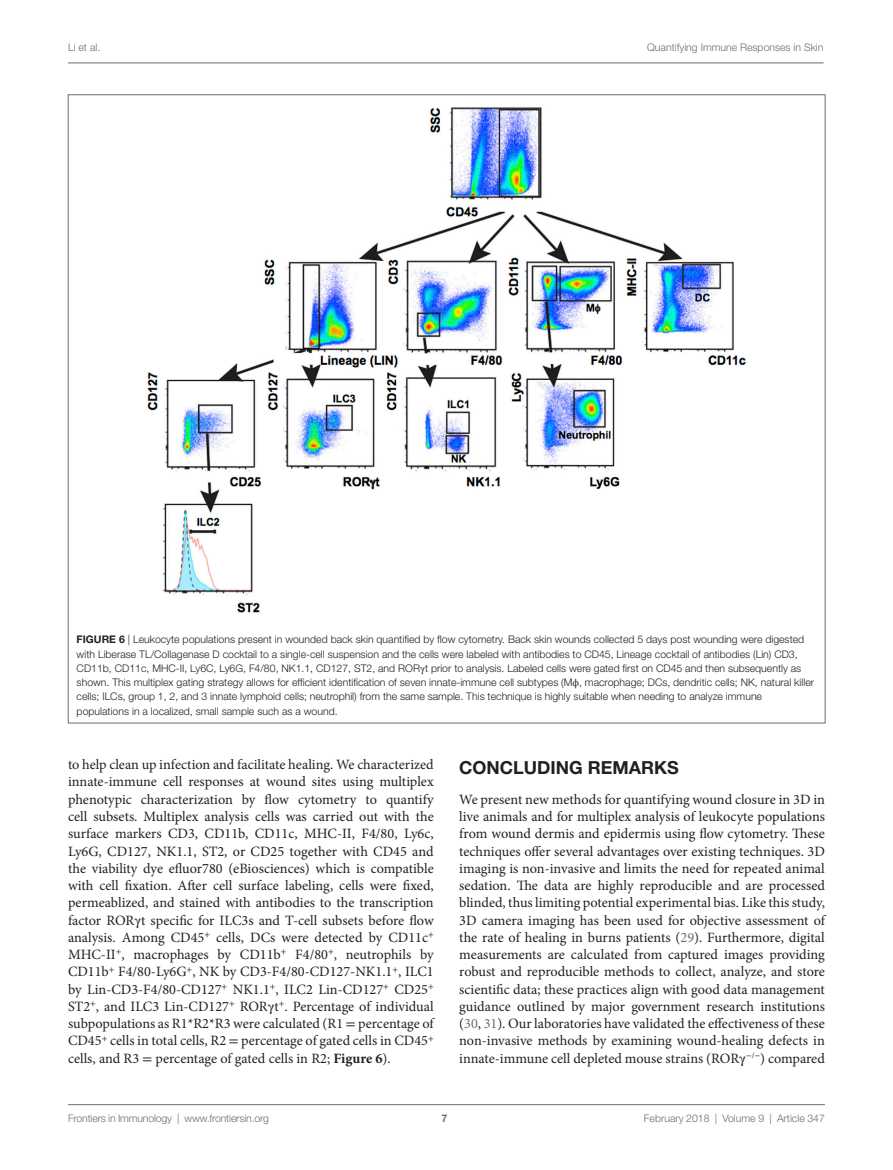
<style>
.page{position:relative;width:893px;height:1170px;background:#fff}
.page>*{position:absolute;margin:0;border:0;box-sizing:border-box;transform-origin:0 0}
.t1{font:700 18px "Helvetica Neue LT Std";color:#231f20}
.t2{font:14.25px/17.2px "Minion Pro";color:#231f20;text-align:justify}
.t3{font:300 10.5px/14.2px "Helvetica Neue LT Std";color:#231f20}
.t4{font:300 10.5px "Helvetica Neue LT Std";color:#6c6d70}
.t5{font:700 10.5px "Helvetica Neue LT Std";color:#6c6d70}
.s1{font-weight:700}
.s2{font-family:"STIX General";font-weight:400}
.s3{font-family:"STIX General"}
.s4{color:#6c6d70}
</style>
<div class="page">
<hr style="left:68px;top:1104px;width:757px;height:1px;background:#6c6d70">
<hr style="left:68px;top:63px;width:755px;height:1px;background:#6c6d70">
<img style="left:147px;top:107px;width:599px;height:506px">
<p class="t4" style="left:68px;top:41px;width:34px">Li et al.</p>
<p class="t4" style="left:647px;top:41px;width:178px">Quantifying Immune Responses in Skin</p>
<p class="t3" style="left:77px;top:632px;width:739px"><span class="s1">FIGURE 6</span> | Leukocyte populations present in wounded back skin quantified by flow cytometry. Back skin wounds collected 5 days post wounding were digested with Liberase TL/Collagenase D cocktail to a single-cell suspension and the cells were labeled with antibodies to CD45, Lineage cocktail of antibodies (Lin) CD3, CD11b, CD11c, MHC-II, Ly6C, Ly6G, F4/80, NK1.1, CD127, ST2, and ROR<span class="s2">γ</span>t prior to analysis. Labeled cells were gated first on CD45 and then subsequently as shown. This multiplex gating strategy allows for efficient identification of seven innate-immune cell subtypes (M<span class="s2">ϕ</span>, macrophage; DCs, dendritic cells; NK, natural killer cells; ILCs, group 1, 2, and 3 innate lymphoid cells; neutrophil) from the same sample. This technique is highly suitable when needing to analyze immune populations in a localized, small sample such as a wound.</p>
<p class="t2" style="left:68px;top:756px;width:367px">to help clean up infection and facilitate healing. We characterized innate-immune cell responses at wound sites using multiplex phenotypic characterization by flow cytometry to quantify cell subsets. Multiplex analysis cells was carried out with the surface markers CD3, CD11b, CD11c, MHC-II, F4/80, Ly6c, Ly6G, CD127, NK1.1, ST2, or CD25 together with CD45 and the viability dye efluor780 (eBiosciences) which is compatible with cell fixation. After cell surface labeling, cells were fixed, permeablized, and stained with antibodies to the transcription factor ROR<span class="s3">γ</span>t specific for ILC3s and T-cell subsets before flow analysis. Among CD45<sup>+</sup> cells, DCs were detected by CD11c<sup>+ </sup>MHC-II<sup>+</sup>, macrophages by CD11b<sup>+</sup> F4/80<sup>+</sup>, neutrophils by CD11b<sup>+</sup> F4/80-Ly6G<sup>+</sup>, NK by CD3-F4/80-CD127-NK1.1<sup>+</sup>, ILC1 by Lin-CD3-F4/80-CD127<sup>+</sup> NK1.1<sup>+</sup>, ILC2 Lin-CD127<sup>+</sup> CD25<sup>+ </sup>ST2<sup>+</sup>, and ILC3 Lin-CD127<sup>+</sup> ROR<span class="s3">γ</span>t<sup>+</sup>. Percentage of individual subpopulations as R1*R2*R3 were calculated (R1 <span class="s3">=</span> percentage of CD45<sup>+</sup> cells in total cells, R2 <span class="s3">=</span> percentage of gated cells in CD45<sup>+ </sup>cells, and R3 <span class="s3">=</span> percentage of gated cells in R2; <span class="s1">Figure 6</span>).</p>
<p class="t1" style="left:459px;top:756px;width:220px">CONCLUDING REMARKS</p>
<p class="t2" style="left:459px;top:790px;width:367px">We present new methods for quantifying wound closure in 3D in live animals and for multiplex analysis of leukocyte populations from wound dermis and epidermis using flow cytometry. These techniques offer several advantages over existing techniques. 3D imaging is non-invasive and limits the need for repeated animal sedation. The data are highly reproducible and are processed blinded, thus limiting potential experimental bias. Like this study, 3D camera imaging has been used for objective assessment of the rate of healing in burns patients (<span class="s4">29</span>). Furthermore, digital measurements are calculated from captured images providing robust and reproducible methods to collect, analyze, and store scientific data; these practices align with good data management guidance outlined by major government research institutions (<span class="s4">30</span>, <span class="s4">31</span>). Our laboratories have validated the effectiveness of these non-invasive methods by examining wound-healing defects in innate-immune cell depleted mouse strains (ROR<span class="s3">γ</span><sup>−</sup><sup>/</sup><sup>−</sup>) compared</p>
<p class="t4" style="left:68px;top:1111px;width:203px">Frontiers in Immunology | www.frontiersin.org</p>
<p class="t4" style="left:644px;top:1111px;width:183px">February 2018 | Volume 9 | Article 347</p>
<p class="t5" style="left:441px;top:1111px;width:7px">7</p>
</div>
